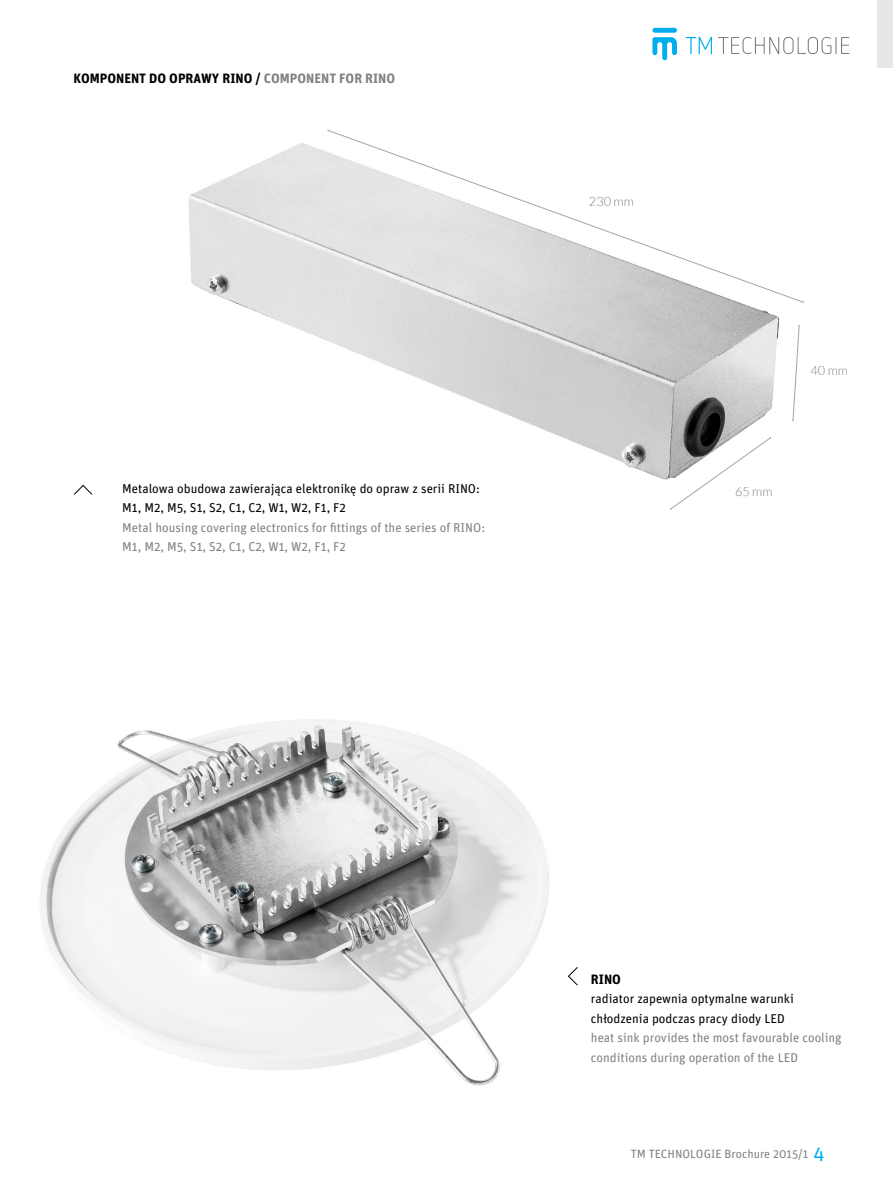
<style>
.page{position:relative;width:893px;height:1191px;background:#fff}
.page>*{position:absolute;margin:0;border:0;box-sizing:border-box;transform-origin:0 0}
.t1{font:700 13.5px "Unit Pro";color:#000}
.t2{font:12.75px/19.5px "Unit Pro";color:#808285}
.t3{font:12.75px/19.5px "Unit Pro";color:#000}
.t4{font:300 12.75px "Lato";color:#808285}
.t5{font:12px "Unit Pro";color:#808285}
.s1{color:#808285}
.s2{font-size:19.5px;color:#00aeef}
</style>
<div class="page">
<div style="left:877px;top:0;width:16px;height:67px;background:#e6e7e8"></div>
<svg style="left:718px;top:37px;width:131px;height:17px"></svg>
<svg style="left:652px;top:28px;width:60px;height:32px"></svg>
<img style="left:74px;top:143px;width:706px;height:352px">
<svg style="left:328px;top:130px;width:474px;height:173px"></svg>
<svg style="left:670px;top:436px;width:101px;height:74px"></svg>
<svg style="left:792px;top:325px;width:8px;height:96px"></svg>
<img style="left:40px;top:719px;width:538px;height:366px">
<svg style="left:568px;top:967px;width:10px;height:18px"></svg>
<svg style="left:74px;top:485px;width:18px;height:9px"></svg>
<p class="t1" style="left:73px;top:71px;width:323px">KOMPONENT DO OPRAWY RINO / <span class="s1">COMPONENT FOR RINO</span></p>
<p class="t3" style="left:122px;top:478px;width:359px">Metalowa obudowa zawierająca elektronikę do opraw z serii RINO:<br>M1, M2, M5, S1, S2, C1, C2, W1, W2, F1, F2</p>
<p class="t2" style="left:122px;top:517px;width:364px">Metal housing covering electronics for fittings of the series of RINO:<br>M1, M2, M5, S1, S2, C1, C2, W1, W2, F1, F2</p>
<p class="t4" style="left:589px;top:194px;width:46px">230 mm</p>
<p class="t4" style="left:810px;top:363px;width:39px">40 mm</p>
<p class="t4" style="left:735px;top:484px;width:39px">65 mm</p>
<p class="t1" style="left:591px;top:970px;width:32px">RINO</p>
<p class="t3" style="left:591px;top:989px;width:204px">radiator zapewnia optymalne warunki chłodzenia podczas pracy diody LED</p>
<p class="t2" style="left:591px;top:1028px;width:252px">heat sink provides the most favourable cooling conditions during operation of the LED</p>
<p class="t5" style="left:631px;top:1146px;width:196px">TM TECHNOLOGIE Brochure 2015/1 <span class="s2">4</span></p>
</div>
